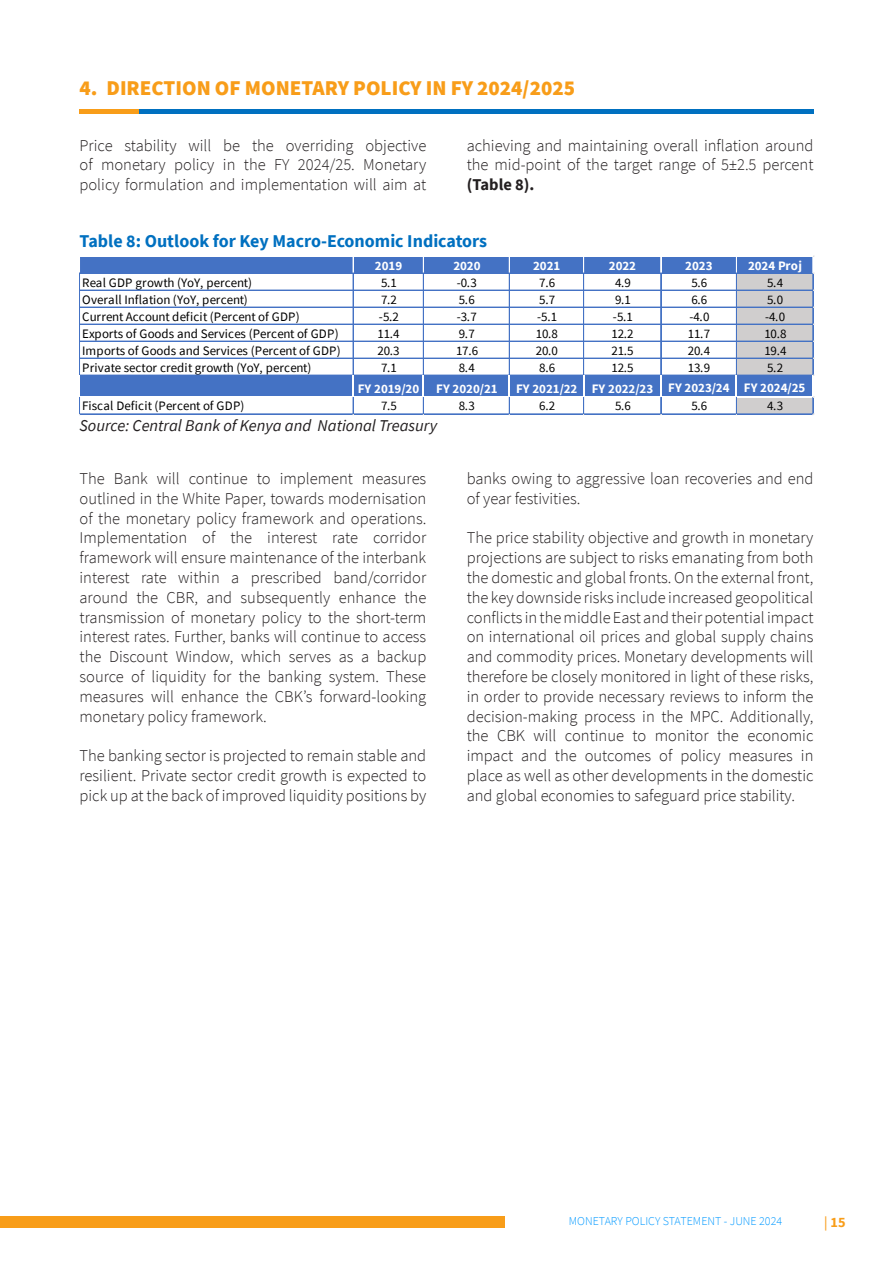
<style>
.page{position:relative;width:893px;height:1263px;background:#fff}
.page>*{position:absolute;margin:0;border:0;box-sizing:border-box;transform-origin:0 0}
.t1{font:900 21px "Source Sans Pro";color:#f89d19}
.t2{font:700 18px "Source Sans Pro";color:#0070c0}
.t3{font:300 16.5px/19.8px "Source Sans Pro";color:#231f20;text-align:justify}
.t4{font:italic 16.5px "Source Sans Pro";color:#231f20}
.t5{font:700 14.25px "Source Sans Pro";color:#f89d19}
.t6{font:12.9px "Source Sans Pro";letter-spacing:.005em;color:#000}
.t7{font:700 12.9px "Source Sans Pro";color:#fff}
.t8{font:300 12px "Source Sans Pro";color:#09f}
.s1{font-weight:700}
.s2{font-family:"Myriad Pro";font-weight:400}
</style>
<div class="page">
<div style="left:0;top:1217px;width:505px;height:11px;background:#f89d19"></div>
<hr style="left:80px;top:110px;width:60px;height:4px;background:#f89d19">
<hr style="left:139px;top:110px;width:674px;height:4px;background:#0070c0">
<div style="left:80px;top:257px;width:733px;height:17px;background:#4472c4"></div>
<div style="left:736px;top:273px;width:77px;height:18px;background:#d0cece"></div>
<div style="left:736px;top:290px;width:77px;height:18px;background:#d0cece"></div>
<div style="left:736px;top:307px;width:77px;height:18px;background:#d0cece"></div>
<div style="left:736px;top:324px;width:77px;height:18px;background:#d0cece"></div>
<div style="left:736px;top:341px;width:77px;height:18px;background:#d0cece"></div>
<div style="left:736px;top:358px;width:77px;height:18px;background:#d0cece"></div>
<div style="left:80px;top:375px;width:733px;height:22px;background:#4472c4"></div>
<div style="left:736px;top:397px;width:77px;height:18px;background:#d0cece"></div>
<svg style="left:353px;top:257px;width:1px;height:16px"></svg>
<svg style="left:423px;top:257px;width:1px;height:16px"></svg>
<svg style="left:509px;top:257px;width:1px;height:16px"></svg>
<svg style="left:583px;top:257px;width:2px;height:16px"></svg>
<svg style="left:660px;top:257px;width:2px;height:16px"></svg>
<svg style="left:736px;top:257px;width:1px;height:16px"></svg>
<hr style="left:80px;top:273px;width:733px;height:1px;background:#4472c4">
<hr style="left:80px;top:290px;width:733px;height:1px;background:#4472c4">
<hr style="left:80px;top:307px;width:733px;height:1px;background:#4472c4">
<hr style="left:80px;top:324px;width:733px;height:1px;background:#4472c4">
<hr style="left:80px;top:341px;width:733px;height:1px;background:#4472c4">
<hr style="left:80px;top:358px;width:733px;height:1px;background:#4472c4">
<hr style="left:79px;top:273px;width:1px;height:102px;background:#4472c4">
<hr style="left:80px;top:273px;width:1px;height:102px;background:#4472c4">
<hr style="left:353px;top:274px;width:1px;height:101px;background:#4472c4">
<hr style="left:423px;top:274px;width:1px;height:101px;background:#4472c4">
<hr style="left:509px;top:274px;width:1px;height:101px;background:#4472c4">
<hr style="left:583px;top:274px;width:1px;height:101px;background:#4472c4">
<hr style="left:584px;top:274px;width:1px;height:101px;background:#4472c4">
<hr style="left:660px;top:274px;width:1px;height:101px;background:#4472c4">
<hr style="left:661px;top:274px;width:1px;height:101px;background:#4472c4">
<hr style="left:736px;top:274px;width:1px;height:101px;background:#4472c4">
<hr style="left:812px;top:274px;width:1px;height:101px;background:#4472c4">
<hr style="left:813px;top:274px;width:1px;height:101px;background:#4472c4">
<hr style="left:352px;top:375px;width:2px;height:22px;background:#fff">
<hr style="left:80px;top:396px;width:733px;height:1px;background:#fff">
<hr style="left:80px;top:414px;width:733px;height:1px;background:#4472c4">
<svg style="left:79px;top:397px;width:2px;height:19px"></svg>
<svg style="left:353px;top:397px;width:1px;height:18px"></svg>
<svg style="left:423px;top:375px;width:1px;height:40px"></svg>
<svg style="left:509px;top:375px;width:1px;height:40px"></svg>
<svg style="left:583px;top:375px;width:2px;height:40px"></svg>
<svg style="left:660px;top:375px;width:2px;height:40px"></svg>
<svg style="left:736px;top:375px;width:1px;height:40px"></svg>
<svg style="left:812px;top:256px;width:2px;height:18px"></svg>
<svg style="left:812px;top:375px;width:2px;height:40px"></svg>
<p class="t1" style="left:80px;top:74px;width:497px">4. DIRECTION OF MONETARY POLICY IN FY 2024/2025</p>
<p class="t3" style="left:80px;top:135px;width:348px">Price stability will be the overriding objective of monetary policy in the FY 2024/25. Monetary policy formulation and implementation will aim at</p>
<p class="t3" style="left:467px;top:135px;width:348px">achieving and maintaining overall inflation around the mid-point of the target range of 5±2.5 percent <span class="s1">(Table 8).</span></p>
<p class="t2" style="left:80px;top:229px;width:409px">Table 8: Outlook for Key Macro-Economic Indicators</p>
<p class="t7" style="left:375px;top:257px;width:29px">2019</p>
<p class="t7" style="left:453px;top:257px;width:29px">2020</p>
<p class="t7" style="left:533px;top:257px;width:29px">2021</p>
<p class="t7" style="left:609px;top:257px;width:29px">2022</p>
<p class="t7" style="left:685px;top:257px;width:29px">2023</p>
<p class="t7" style="left:748px;top:257px;width:56px">2024 Proj</p>
<p class="t6" style="left:82px;top:274px;width:171px">Real GDP growth (YoY, percent)</p>
<p class="t6" style="left:381px;top:274px;width:17px">5.1</p>
<p class="t6" style="left:457px;top:274px;width:22px">-0.3</p>
<p class="t6" style="left:539px;top:274px;width:17px">7.6</p>
<p class="t6" style="left:615px;top:274px;width:17px">4.9</p>
<p class="t6" style="left:691px;top:274px;width:17px">5.6</p>
<p class="t6" style="left:767px;top:274px;width:17px">5.4</p>
<p class="t6" style="left:82px;top:291px;width:167px">Overall Inflation (YoY, percent)</p>
<p class="t6" style="left:381px;top:291px;width:17px">7.2</p>
<p class="t6" style="left:459px;top:291px;width:17px">5.6</p>
<p class="t6" style="left:539px;top:291px;width:17px">5.7</p>
<p class="t6" style="left:615px;top:291px;width:17px">9.1</p>
<p class="t6" style="left:691px;top:291px;width:17px">6.6</p>
<p class="t6" style="left:767px;top:291px;width:17px">5.0</p>
<p class="t6" style="left:82px;top:308px;width:219px">Current Account deficit (Percent of GDP)</p>
<p class="t6" style="left:379px;top:308px;width:22px">-5.2</p>
<p class="t6" style="left:457px;top:308px;width:22px">-3.7</p>
<p class="t6" style="left:537px;top:308px;width:22px">-5.1</p>
<p class="t6" style="left:613px;top:308px;width:22px">-5.1</p>
<p class="t6" style="left:689px;top:308px;width:22px">-4.0</p>
<p class="t6" style="left:765px;top:308px;width:22px">-4.0</p>
<p class="t6" style="left:82px;top:325px;width:258px">Exports of Goods and Services (Percent of GDP)</p>
<p class="t6" style="left:378px;top:325px;width:24px">11.4</p>
<p class="t6" style="left:459px;top:325px;width:17px">9.7</p>
<p class="t6" style="left:536px;top:325px;width:24px">10.8</p>
<p class="t6" style="left:612px;top:325px;width:24px">12.2</p>
<p class="t6" style="left:688px;top:325px;width:24px">11.7</p>
<p class="t6" style="left:764px;top:325px;width:24px">10.8</p>
<p class="t6" style="left:82px;top:342px;width:260px">Imports of Goods and Services (Percent of GDP)</p>
<p class="t6" style="left:378px;top:342px;width:24px">20.3</p>
<p class="t6" style="left:456px;top:342px;width:24px">17.6</p>
<p class="t6" style="left:536px;top:342px;width:24px">20.0</p>
<p class="t6" style="left:612px;top:342px;width:24px">21.5</p>
<p class="t6" style="left:688px;top:342px;width:24px">20.4</p>
<p class="t6" style="left:764px;top:342px;width:24px">19.4</p>
<p class="t6" style="left:82px;top:359px;width:231px">Private sector credit growth (YoY, percent)</p>
<p class="t6" style="left:381px;top:359px;width:17px">7.1</p>
<p class="t6" style="left:459px;top:359px;width:17px">8.4</p>
<p class="t6" style="left:539px;top:359px;width:17px">8.6</p>
<p class="t6" style="left:612px;top:359px;width:24px">12.5</p>
<p class="t6" style="left:688px;top:359px;width:24px">13.9</p>
<p class="t6" style="left:767px;top:359px;width:17px">5.2</p>
<p class="t7" style="left:358px;top:380px;width:63px">FY 2019/20</p>
<p class="t7" style="left:436px;top:380px;width:63px">FY 2020/21</p>
<p class="t7" style="left:516px;top:379px;width:291px">FY 2021/22 FY 2022/23 FY 2023/24 FY 2024/25</p>
<p class="t6" style="left:82px;top:398px;width:164px">Fiscal Deficit (Percent of GDP)</p>
<p class="t6" style="left:381px;top:398px;width:17px">7.5</p>
<p class="t6" style="left:459px;top:398px;width:17px">8.3</p>
<p class="t6" style="left:539px;top:398px;width:17px">6.2</p>
<p class="t6" style="left:615px;top:398px;width:17px">5.6</p>
<p class="t6" style="left:691px;top:398px;width:17px">5.6</p>
<p class="t6" style="left:767px;top:398px;width:17px">4.3</p>
<p class="t4" style="left:80px;top:415px;width:359px">Source: Central Bank of Kenya and National Treasury</p>
<p class="t3" style="left:80px;top:469px;width:348px">The Bank will continue to implement measures outlined in the White Paper, towards modernisation of the monetary policy framework and operations.<br>Implementation of the interest rate corridor framework will ensure maintenance of the interbank interest rate within a prescribed band/corridor around the CBR, and subsequently enhance the transmission of monetary policy to the short-term interest rates. Further, banks will continue to access the Discount Window, which serves as a backup source of liquidity for the banking system. These measures will enhance the CBK’s forward-looking monetary policy framework.</p>
<p class="t3" style="left:80px;top:746px;width:348px">The banking sector is projected to remain stable and resilient. Private sector credit growth is expected to pick up at the back of improved liquidity positions by</p>
<p class="t3" style="left:467px;top:469px;width:348px">banks owing to aggressive loan recoveries and end of year festivities.</p>
<p class="t3" style="left:467px;top:528px;width:348px">The price stability objective and growth in monetary projections are subject to risks emanating from both the domestic and global fronts. On the external front, the key downside risks include increased geopolitical conflicts in the middle East and their potential impact on international oil prices and global supply chains and commodity prices. Monetary developments will therefore be closely monitored in light of these risks, in order to provide necessary reviews to inform the decision-making process in the MPC. Additionally, the CBK will continue to monitor the economic impact and the outcomes of policy measures in place as well as other developments in the domestic and global economies to safeguard price stability.</p>
<p class="t8" style="left:569px;top:1214px;width:215px">MONETARY POLICY STATEMENT - JUNE 2024</p>
<p class="t5" style="left:824px;top:1213px;width:23px"><span class="s2">|</span> 15</p>
</div>
